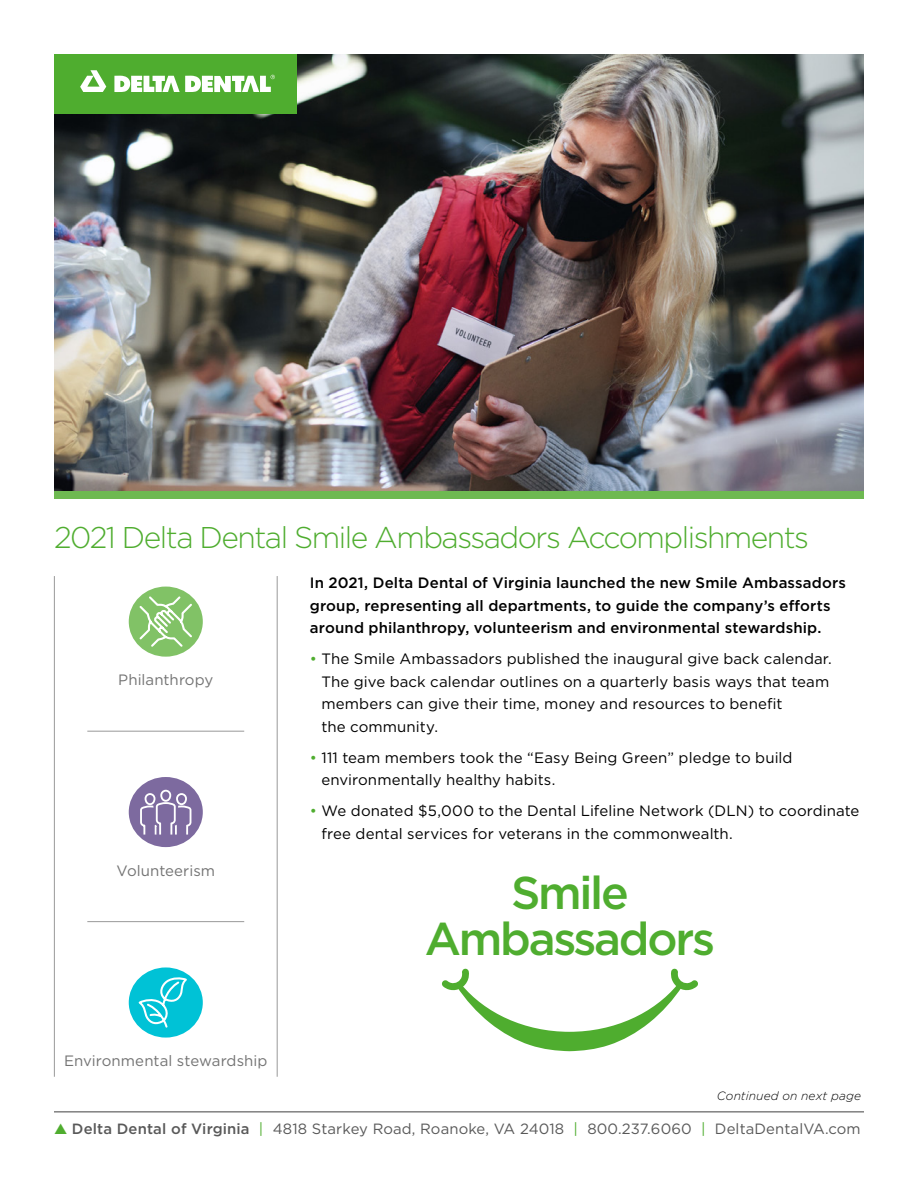
<style>
.page{position:relative;width:918px;height:1188px;background:#fff}
.page>*{position:absolute;margin:0;border:0;box-sizing:border-box;transform-origin:0 0}
.Headers{font:500 45.9px "Gotham";letter-spacing:-.05em;color:#4fad2f}
.Headers-2{font:300 30px "Gotham";letter-spacing:-.05em;color:#4fad2f}
.Body_Copy{font:15px/22.5px "Gotham";letter-spacing:.005em;color:#000}
.Body_Copy-2{font:500 15px/22.5px "Gotham";letter-spacing:.01em;color:#000}
.Body_Copy-3{font:15px "Gotham";letter-spacing:.005em;color:#737373}
.t1{font:14.85px "Gotham";letter-spacing:.01em;color:#595959}
.Body_Copy-4{font:italic 300 12px "Gotham";letter-spacing:.01em;color:#000}
.s1{color:#4fad2f}
.s2{font-weight:500}
</style>
<div class="page">
<hr style="left:54px;top:1112px;width:810px;height:1px;background:#404040">
<hr style="left:277px;top:576px;width:1px;height:501px;background:#999">
<hr style="left:54px;top:576px;width:1px;height:501px;background:#999">
<hr style="left:87px;top:731px;width:157px;height:1px;background:#999">
<hr style="left:87px;top:921px;width:157px;height:1px;background:#999">
<div style="left:129px;top:587px;width:74px;height:70px;background:#81c266;border-radius:50%"></div>
<svg style="left:138px;top:594px;width:56px;height:55px"></svg>
<div style="left:129px;top:777px;width:74px;height:70px;background:#7d6a9f;border-radius:50%"></div>
<div style="left:129px;top:967px;width:74px;height:71px;background:#00c2d6;border-radius:50%"></div>
<svg style="left:136px;top:975px;width:54px;height:54px"></svg>
<div style="left:54px;top:491px;width:810px;height:8px;background:#6eb951"></div>
<img style="left:54px;top:54px;width:810px;height:437px">
<div style="left:54px;top:54px;width:243px;height:60px;background:#4fad2f"></div>
<svg style="left:80px;top:70px;width:26px;height:22px"></svg>
<svg style="left:114px;top:75px;width:161px;height:17px"></svg>
<svg style="left:442px;top:969px;width:256px;height:82px"></svg>
<div style="left:176px;top:793px;width:11px;height:12px;border:2px solid #fff;border-radius:50%"></div>
<div style="left:145px;top:793px;width:10px;height:12px;border:2px solid #fff;border-radius:50%"></div>
<svg style="left:140px;top:800px;width:52px;height:35px"></svg>
<div style="left:160px;top:790px;width:11px;height:12px;border:2px solid #fff;border-radius:50%"></div>
<p class="Headers-2" style="left:54px;top:518px;width:757px">2021 Delta Dental Smile Ambassadors Accomplishments</p>
<p class="Body_Copy-3" style="left:118px;top:670px;width:97px">Philanthropy</p>
<p class="Body_Copy-3" style="left:116px;top:861px;width:100px">Volunteerism</p>
<p class="Body_Copy-3" style="left:64px;top:1051px;width:205px">Environmental stewardship</p>
<p class="Body_Copy-2" style="left:310px;top:571px;width:538px">In 2021, Delta Dental of Virginia launched the new Smile Ambassadors group, representing all departments, to guide the company’s efforts around philanthropy, volunteerism and environmental stewardship.</p>
<p class="Body_Copy" style="left:321px;top:647px;width:512px;text-indent:-12px"><span class="s1">•</span> The Smile Ambassadors published the inaugural give back calendar.<br>The give back calendar outlines on a quarterly basis ways that team members can give their time, money and resources to benefit<br>the community.</p>
<p class="Body_Copy" style="left:321px;top:746px;width:473px;text-indent:-12px"><span class="s1">•</span> 111 team members took the “Easy Being Green” pledge to build environmentally healthy habits.</p>
<p class="Body_Copy" style="left:321px;top:800px;width:540px;text-indent:-12px"><span class="s1">•</span> We donated $5,000 to the Dental Lifeline Network (DLN) to coordinate free dental services for veterans in the commonwealth.</p>
<p class="Headers" style="left:511px;top:863px;width:119px">Smile</p>
<p class="Headers" style="left:425px;top:908px;width:292px">Ambassadors</p>
<p class="Body_Copy-4" style="left:717px;top:1088px;width:146px">Continued on next page</p>
<p class="t1" style="left:54px;top:1119px;width:808px"><span class="s1">▲</span> <span class="s2">Delta Dental of Virginia</span> <span class="s1">|</span> 4818 Starkey Road, Roanoke, VA 24018 <span class="s1">|</span> 800.237.6060 <span class="s1">|</span> DeltaDentalVA.com</p>
</div>
